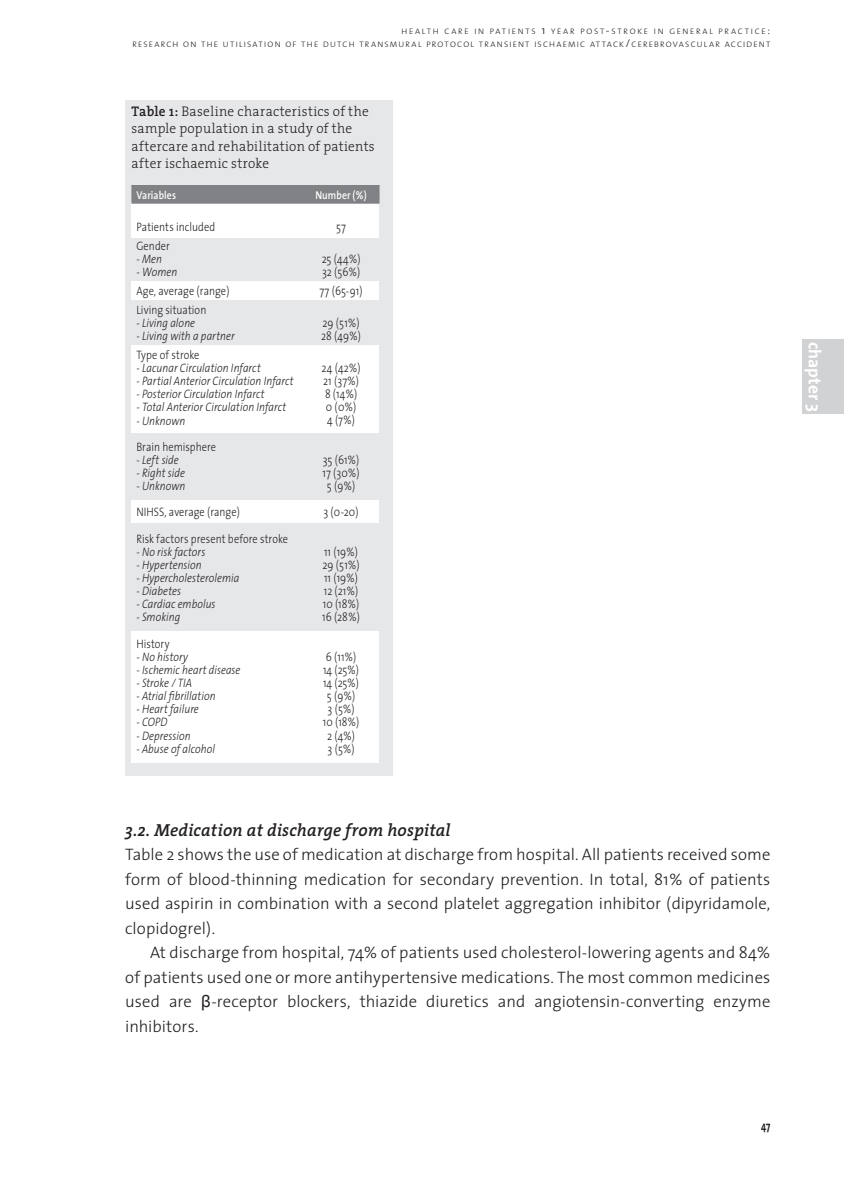
<style>
.page{position:relative;width:844px;height:1192px;background:#fff}
.page>*{position:absolute;margin:0;border:0;box-sizing:border-box;transform-origin:0 0}
.t1{font:italic 600 17.5px "The Serif";letter-spacing:.005em;color:#231f20}
.t2{font:700 17.5px "The Sans";color:#fff}
.t3{font:300 16.62px/24.5px "The Sans";letter-spacing:.005em;color:#231f20;text-align:justify}
.t4{font:300 14px/17.5px "The Serif";letter-spacing:.02em;color:#231f20;scale:.96 1}
.t5{font:italic 300 12.25px "The Sans";letter-spacing:.005em;color:#231f20;scale:.85 1}
.t6{font:300 12.25px/13.1px "The Sans";letter-spacing:.005em;color:#231f20;scale:.85 1}
.t7{font:700 12.25px "The Sans";color:#231f20;scale:.75 1}
.t8{font:600 11.38px "The Sans";letter-spacing:.01em;color:#fff;scale:.85 1}
.t9{font:300 8.05px/12.2px "The Sans";letter-spacing:.15em;color:#231f20;text-align:right;scale:1.05 1}
.s1{font-size:11.38px}
.s2{font-weight:600}
.s3{font-family:"Helvetica";font-weight:400}
</style>
<div class="page">
<div style="left:125px;top:100px;width:268px;height:675px;background:#e6e7e9"></div>
<div style="left:131px;top:201px;width:247px;height:37px;background:#fff"></div>
<div style="left:131px;top:631px;width:247px;height:132px;background:#fff"></div>
<div style="left:131px;top:500px;width:247px;height:22px;background:#fff"></div>
<div style="left:131px;top:345px;width:247px;height:88px;background:#fff"></div>
<div style="left:131px;top:281px;width:247px;height:19px;background:#fff"></div>
<div style="left:131px;top:186px;width:248px;height:18px;background:#808285"></div>
<hr style="left:131px;top:185px;width:172px;height:1px;background:#808285">
<hr style="left:303px;top:185px;width:76px;height:1px;background:#808285">
<div style="left:802px;top:340px;width:42px;height:74px;background:#d1d2d4"></div>
<p class="t9" style="left:132px;top:25px;width:609px">HEALTH CARE IN PATIENTS <span class="s1">1</span> YEAR POST<span class="s1">-</span>STROKE IN GENERAL PRACTICE<span class="s1">:<br></span>RESEARCH ON THE UTILISATION OF THE DUTCH TRANSMURAL PROTOCOL TRANSIENT ISCHAEMIC ATTACK<span class="s1">/</span>CEREBROVASCULAR ACCIDENT</p>
<p class="t4" style="left:131px;top:102px;width:255px"><span class="s2">Table 1:</span> Baseline characteristics of the sample population in a study of the aftercare and rehabilitation of patients after ischaemic stroke</p>
<p class="t8" style="left:136px;top:185px;width:48px">Variables</p>
<p class="t8" style="left:315px;top:185px;width:62px">Number (%)</p>
<p class="t6" style="left:136px;top:220px;width:94px">Patients included</p>
<p class="t6" style="left:336px;top:220px;width:13px">57</p>
<p class="t6" style="left:136px;top:238px;width:41px">Gender</p>
<p class="t5" style="left:136px;top:248px;width:32px">- Men</p>
<p class="t5" style="left:136px;top:262px;width:50px">- Women</p>
<p class="t6" style="left:322px;top:252px;width:47px">25 (44%)<br>32 (56%)</p>
<p class="t6" style="left:136px;top:284px;width:111px">Age, average (range)</p>
<p class="t6" style="left:319px;top:284px;width:52px">77 (65-91)</p>
<p class="t6" style="left:136px;top:303px;width:84px">Living situation</p>
<p class="t5" style="left:136px;top:312px;width:71px">- Living alone</p>
<p class="t5" style="left:136px;top:326px;width:117px">- Living with a partner</p>
<p class="t6" style="left:321px;top:316px;width:48px">29 (51%)<br>28 (49%)</p>
<p class="t6" style="left:136px;top:348px;width:76px">Type of stroke</p>
<p class="t5" style="left:136px;top:358px;width:148px">- Lacunar Circulation Infarct</p>
<p class="t5" style="left:136px;top:371px;width:186px">- Partial Anterior Circulation Infarct</p>
<p class="t5" style="left:136px;top:384px;width:152px">- Posterior Circulation Infarct</p>
<p class="t5" style="left:136px;top:397px;width:178px">- Total Anterior Circulation Infarct</p>
<p class="t5" style="left:136px;top:410px;width:59px">- Unknown</p>
<p class="t6" style="left:136px;top:440px;width:95px">Brain hemisphere</p>
<p class="t5" style="left:136px;top:449px;width:51px">- Left side</p>
<p class="t5" style="left:136px;top:463px;width:59px">- Right side</p>
<p class="t5" style="left:136px;top:476px;width:59px">- Unknown</p>
<p class="t6" style="left:136px;top:499px;width:180px;line-height:26.2px">NIHSS, average (range)<br>Risk factors present before stroke</p>
<p class="t5" style="left:136px;top:541px;width:83px">- No risk factors</p>
<p class="t5" style="left:136px;top:554px;width:78px">- Hypertension</p>
<p class="t5" style="left:136px;top:568px;width:123px">- Hypercholesterolemia</p>
<p class="t5" style="left:136px;top:581px;width:54px">- Diabetes</p>
<p class="t5" style="left:136px;top:594px;width:95px">- Cardiac embolus</p>
<p class="t5" style="left:136px;top:607px;width:53px">- Smoking</p>
<p class="t6" style="left:136px;top:636px;width:41px">History</p>
<p class="t5" style="left:136px;top:646px;width:62px">- No history</p>
<p class="t5" style="left:136px;top:659px;width:124px">- Ischemic heart disease</p>
<p class="t5" style="left:136px;top:673px;width:67px">- Stroke / TIA</p>
<p class="t5" style="left:136px;top:686px;width:95px">- Atrial fibrillation</p>
<p class="t5" style="left:136px;top:699px;width:75px">- Heart failure</p>
<p class="t5" style="left:136px;top:712px;width:38px">- COPD</p>
<p class="t5" style="left:136px;top:725px;width:65px">- Depression</p>
<p class="t5" style="left:136px;top:738px;width:94px">- Abuse of alcohol</p>
<p class="t6" style="left:321px;top:361px;width:48px;text-align:center">24 (42%)<br>21 (37%)<br>8 (14%)<br>0 (0%)<br>4 (7%)</p>
<p class="t6" style="left:322px;top:453px;width:45px;text-align:center">35 (61%)<br>17 (30%)<br>5 (9%)</p>
<p class="t6" style="left:323px;top:505px;width:43px">3 (0-20)</p>
<p class="t6" style="left:322px;top:544px;width:46px">11 (19%)<br>29 (51%)<br>11 (19%)<br>12 (21%)<br>10 (18%)<br>16 (28%)</p>
<p class="t6" style="left:323px;top:649px;width:45px;text-align:center">6 (11%)<br>14 (25%)<br>14 (25%)<br>5 (9%)<br>3 (5%)<br>10 (18%)<br>2 (4%)<br>3 (5%)</p>
<p class="t1" style="left:125px;top:815px;width:327px">3.2. Medication at discharge from hospital</p>
<p class="t3" style="left:125px;top:841px;width:646px">Table 2 shows the use of medication at discharge from hospital. All patients received some form of blood-thinning medication for secondary prevention. In total, 81% of patients used aspirin in combination with a second platelet aggregation inhibitor (dipyridamole, clopidogrel).</p>
<p class="t3" style="left:125px;top:939px;width:646px;text-indent:25px">At discharge from hospital, 74% of patients used cholesterol-lowering agents and 84% of patients used one or more antihypertensive medications. The most common medicines used are <span class="s3">β</span>-receptor blockers, thiazide diuretics and angiotensin-converting enzyme inhibitors.</p>
<p class="t2" style="left:829px;top:342px;width:72px;rotate:90deg">chapter 3</p>
<p class="t7" style="left:761px;top:1115px;width:14px">47</p>
</div>
